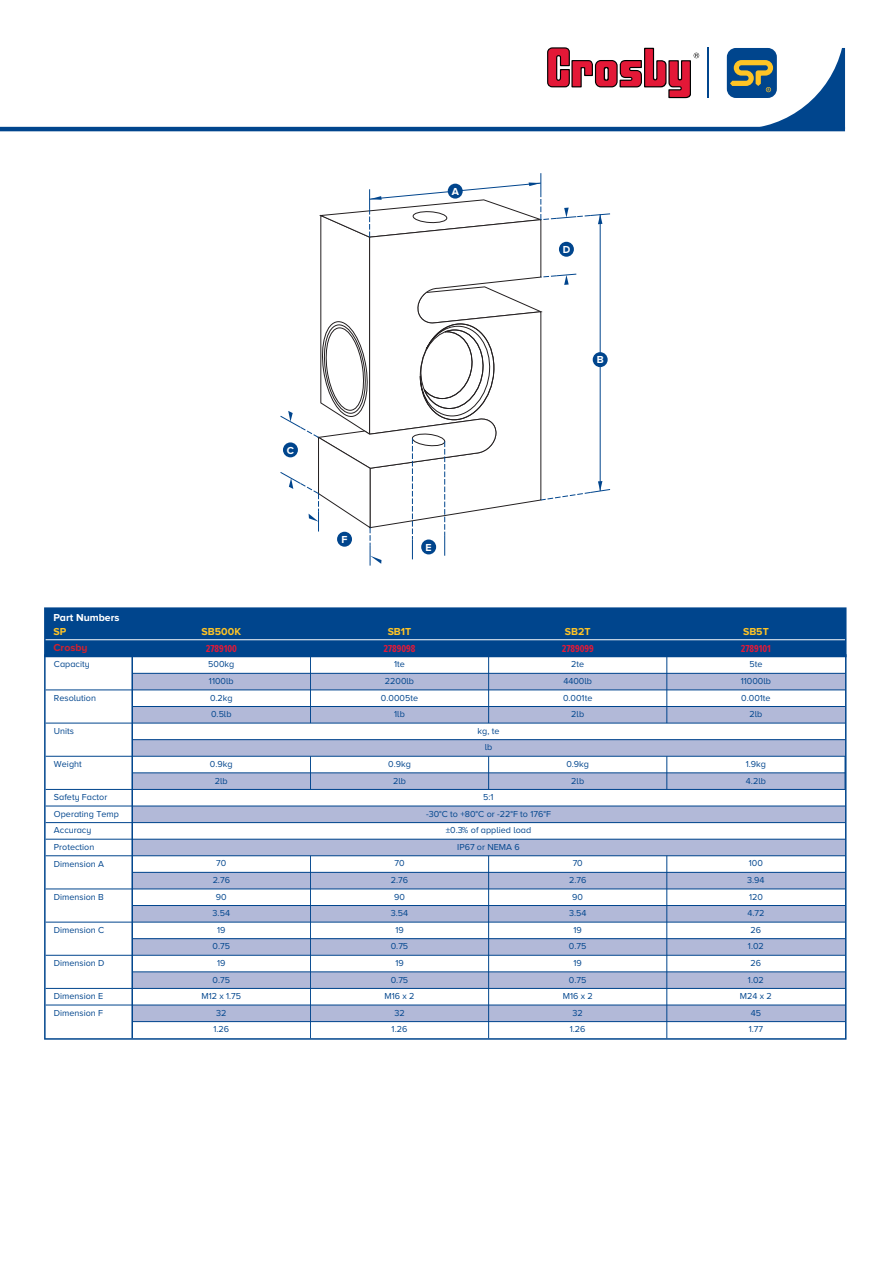
<style>
.page{position:relative;width:893px;height:1263px;background:#fff}
.page>*{position:absolute;margin:0;border:0;box-sizing:border-box;transform-origin:0 0}
.t1{font:700 10.5px "Proxima Nova A Ex Cn";color:#e31837}
.t2{font:700 10.5px "Proxima Nova A";color:#ffc425}
.t3{font:700 10.5px "Proxima Nova A";color:#fff}
.t4{font:700 10.5px "Proxima Nova A";color:#d0202e}
.t5{font:9px/16.6px "Proxima Nova A";color:#00458d;text-align:center}
</style>
<div class="page">
<svg style="left:44px;top:657px;width:802px;height:383px"></svg>
<hr style="left:132px;top:905px;width:713px;height:1px;background:#00458d">
<hr style="left:132px;top:872px;width:713px;height:1px;background:#00458d">
<hr style="left:132px;top:938px;width:713px;height:1px;background:#00458d">
<hr style="left:132px;top:971px;width:713px;height:1px;background:#00458d">
<hr style="left:132px;top:1021px;width:713px;height:1px;background:#00458d">
<svg style="left:280px;top:173px;width:331px;height:393px"></svg>
<div style="left:448px;top:184px;width:15px;height:15px;background:#00458d;border-radius:50%"></div>
<div style="left:593px;top:352px;width:15px;height:15px;background:#00458d;border-radius:50%"></div>
<div style="left:283px;top:442px;width:15px;height:15px;background:#00458d;border-radius:50%"></div>
<div style="left:559px;top:242px;width:15px;height:15px;background:#00458d;border-radius:50%"></div>
<div style="left:421px;top:539px;width:15px;height:15px;background:#00458d;border-radius:50%"></div>
<div style="left:337px;top:532px;width:15px;height:15px;background:#00458d;border-radius:50%"></div>
<hr style="left:46px;top:1005px;width:799px;height:1px;background:#00458d">
<hr style="left:0;top:127px;width:845px;height:4px;background:#00458d">
<div style="left:727px;top:48px;width:50px;height:50px;background:#00458d;border-radius:9px"></div>
<svg style="left:730px;top:48px;width:115px;height:79px"></svg>
<hr style="left:707px;top:48px;width:2px;height:50px;background:#00458d">
<svg style="left:547px;top:47px;width:152px;height:51px"></svg>
<div style="left:44px;top:607px;width:802px;height:50px;background:#00458d"></div>
<hr style="left:46px;top:639px;width:799px;height:1px;background:#fff">
<hr style="left:310px;top:656px;width:1px;height:67px;background:#00458d">
<hr style="left:310px;top:756px;width:1px;height:33px;background:#00458d">
<hr style="left:310px;top:856px;width:1px;height:182px;background:#00458d">
<hr style="left:488px;top:656px;width:1px;height:67px;background:#00458d">
<hr style="left:488px;top:756px;width:1px;height:33px;background:#00458d">
<hr style="left:488px;top:856px;width:1px;height:182px;background:#00458d">
<hr style="left:666px;top:656px;width:1px;height:67px;background:#00458d">
<hr style="left:666px;top:756px;width:1px;height:33px;background:#00458d">
<hr style="left:666px;top:856px;width:1px;height:182px;background:#00458d">
<p class="t3" style="left:53px;top:612px;width:68px">Part Numbers</p>
<p class="t2" style="left:53px;top:625px;width:14px">SP</p>
<p class="t4" style="left:53px;top:642px;width:36px">Crosby</p>
<p class="t5" style="left:54px;top:656px;width:37px">Capacity</p>
<p class="t5" style="left:54px;top:689px;width:44px">Resolution</p>
<p class="t5" style="left:54px;top:722px;width:22px">Units</p>
<p class="t5" style="left:54px;top:755px;width:29px">Weight</p>
<p class="t5" style="left:54px;top:789px;width:67px;text-align:left">Safety Factor<br>Operating Temp<br>Accuracy<br>Protection<br>Dimension A</p>
<p class="t5" style="left:54px;top:888px;width:51px">Dimension B</p>
<p class="t5" style="left:54px;top:921px;width:52px">Dimension C</p>
<p class="t5" style="left:54px;top:955px;width:52px">Dimension D</p>
<p class="t5" style="left:54px;top:988px;width:51px;text-align:left">Dimension E<br>Dimension F</p>
<p class="t3" style="left:452px;top:185px;width:9px">A</p>
<p class="t3" style="left:563px;top:243px;width:9px">D</p>
<p class="t3" style="left:597px;top:354px;width:8px">B</p>
<p class="t3" style="left:287px;top:444px;width:9px">C</p>
<p class="t3" style="left:342px;top:533px;width:8px">F</p>
<p class="t3" style="left:426px;top:541px;width:8px">E</p>
<p class="t2" style="left:202px;top:626px;width:41px">SB500K</p>
<p class="t1" style="left:206px;top:642px;width:33px">2789100</p>
<p class="t2" style="left:388px;top:626px;width:25px">SB1T</p>
<p class="t1" style="left:383px;top:642px;width:34px">2789098</p>
<p class="t2" style="left:565px;top:626px;width:27px">SB2T</p>
<p class="t1" style="left:562px;top:642px;width:34px">2789099</p>
<p class="t5" style="left:208px;top:656px;width:28px;text-align:left">500kg<br>1100lb<br>0.2kg<br>0.5lb</p>
<p class="t5" style="left:381px;top:656px;width:39px">1te<br>2200lb<br>0.0005te<br>1lb</p>
<p class="t5" style="left:563px;top:656px;width:31px">2te<br>4400lb<br>0.001te<br>2lb</p>
<p class="t5" style="left:478px;top:722px;width:23px">kg, te lb</p>
<p class="t5" style="left:210px;top:755px;width:24px">0.9kg<br>2lb</p>
<p class="t5" style="left:388px;top:755px;width:24px">0.9kg<br>2lb</p>
<p class="t5" style="left:566px;top:755px;width:24px">0.9kg<br>2lb</p>
<p class="t5" style="left:426px;top:789px;width:126px">5:1<br>-30°C to +80°C or -22°F to 176°F ±0.3% of applied load<br>IP67 or NEMA 6</p>
<p class="t5" style="left:201px;top:855px;width:41px">70<br>2.76<br>90<br>3.54<br>19<br>0.75<br>19<br>0.75<br>M12 x 1.75<br>32<br>1.26</p>
<p class="t5" style="left:385px;top:855px;width:31px">70<br>2.76<br>90<br>3.54<br>19<br>0.75<br>19<br>0.75<br>M16 x 2<br>32<br>1.26</p>
<p class="t5" style="left:563px;top:855px;width:31px">70<br>2.76<br>90<br>3.54<br>19<br>0.75<br>19<br>0.75<br>M16 x 2<br>32<br>1.26</p>
<p class="t2" style="left:743px;top:626px;width:27px">SB5T</p>
<p class="t1" style="left:741px;top:642px;width:32px">2789101</p>
<p class="t5" style="left:741px;top:656px;width:32px">5te<br>11000lb<br>0.001te<br>2lb</p>
<p class="t5" style="left:746px;top:755px;width:22px;text-align:left">1.9kg<br>4.2lb</p>
<p class="t5" style="left:740px;top:855px;width:33px">100<br>3.94<br>120<br>4.72<br>26<br>1.02<br>26<br>1.02<br>M24 x 2<br>45<br>1.77</p>
</div>
